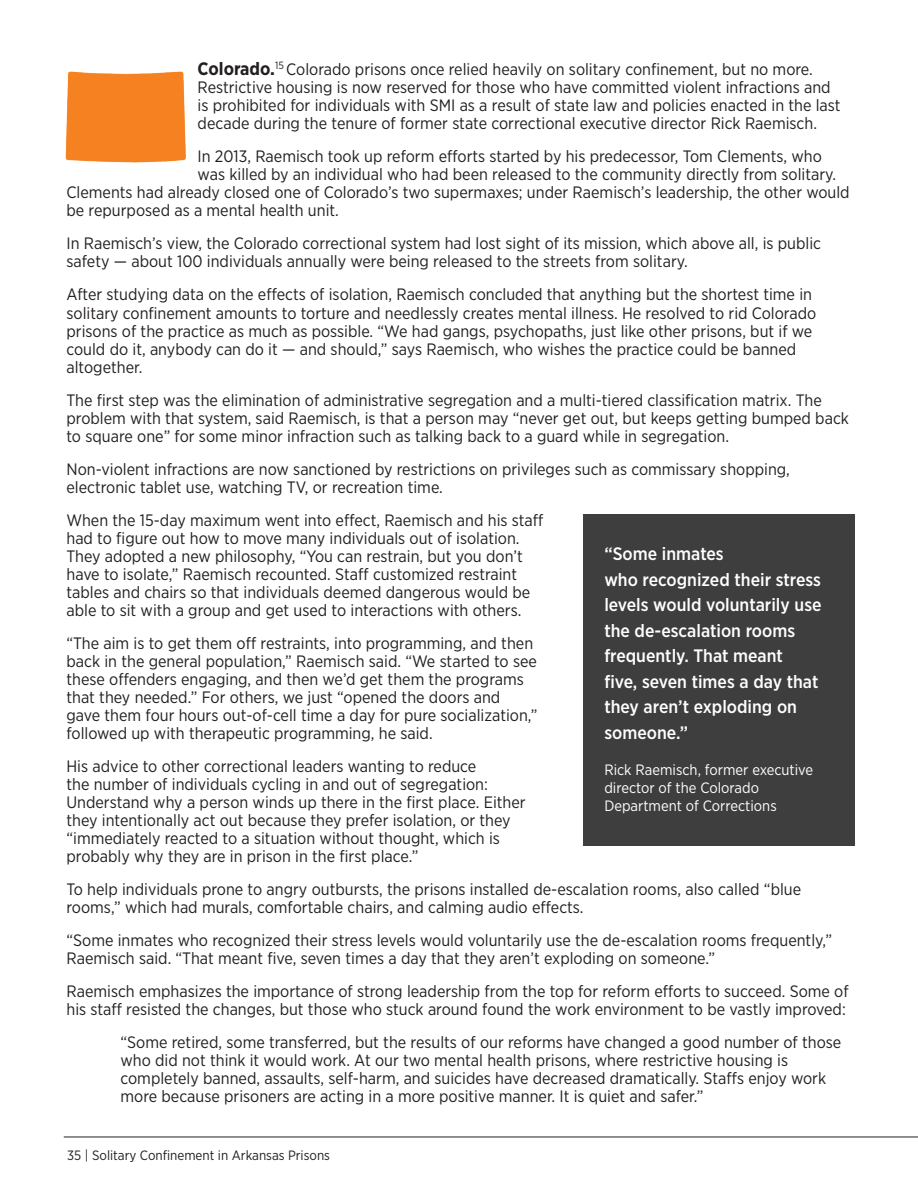
<style>
.page{position:relative;width:918px;height:1188px;background:#fff}
.page>*{position:absolute;margin:0;border:0;box-sizing:border-box;transform-origin:0 0}
.t1{font:500 18px/25.5px "Gotham Narrow";color:#fff}
.t2{font:16.5px/18px "Gotham Narrow";color:#231f20}
.t3{font:15px/18px "Gotham Narrow";color:#fff}
.t4{font:13.5px "Gotham Narrow";color:#231f20}
.s1{font-weight:700;font-size:18px}
</style>
<div class="page">
<img style="left:65px;top:71px;width:121px;height:92px">
<div style="left:583px;top:514px;width:271px;height:332px;background:#3e3e3f"></div>
<hr style="left:64px;top:1137px;width:854px;height:1px;background:#231f20">
<p class="t2" style="left:198px;top:60px;width:644px"><span class="s1">Colorado.</span><sup>15</sup> Colorado prisons once relied heavily on solitary confinement, but no more.<br>Restrictive housing is now reserved for those who have committed violent infractions and is prohibited for individuals with SMI as a result of state law and policies enacted in the last decade during the tenure of former state correctional executive director Rick Raemisch.</p>
<p class="t2" style="left:198px;top:147px;width:626px">In 2013, Raemisch took up reform efforts started by his predecessor, Tom Clements, who</p>
<p class="t2" style="left:198px;top:165px;width:640px">was killed by an individual who had been released to the community directly from solitary.</p>
<p class="t2" style="left:66px;top:183px;width:785px">Clements had already closed one of Colorado’s two supermaxes; under Raemisch’s leadership, the other would</p>
<p class="t2" style="left:66px;top:201px;width:274px">be repurposed as a mental health unit.</p>
<p class="t2" style="left:66px;top:234px;width:756px">In Raemisch’s view, the Colorado correctional system had lost sight of its mission, which above all, is public safety — about 100 individuals annually were being released to the streets from solitary.</p>
<p class="t2" style="left:66px;top:285px;width:751px">After studying data on the effects of isolation, Raemisch concluded that anything but the shortest time in solitary confinement amounts to torture and needlessly creates mental illness. He resolved to rid Colorado prisons of the practice as much as possible. “We had gangs, psychopaths, just like other prisons, but if we could do it, anybody can do it — and should,” says Raemisch, who wishes the practice could be banned altogether.</p>
<p class="t2" style="left:66px;top:390px;width:784px">The first step was the elimination of administrative segregation and a multi-tiered classification matrix. The problem with that system, said Raemisch, is that a person may “never get out, but keeps getting bumped back to square one” for some minor infraction such as talking back to a guard while in segregation.</p>
<p class="t2" style="left:66px;top:459px;width:725px">Non-violent infractions are now sanctioned by restrictions on privileges such as commissary shopping, electronic tablet use, watching TV, or recreation time.</p>
<p class="t2" style="left:66px;top:510px;width:478px">When the 15-day maximum went into effect, Raemisch and his staff had to figure out how to move many individuals out of isolation.<br>They adopted a new philosophy, “You can restrain, but you don’t have to isolate,” Raemisch recounted. Staff customized restraint tables and chairs so that individuals deemed dangerous would be able to sit with a group and get used to interactions with others.</p>
<p class="t2" style="left:66px;top:633px;width:473px">“The aim is to get them off restraints, into programming, and then back in the general population,” Raemisch said. “We started to see these offenders engaging, and then we’d get them the programs that they needed.” For others, we just “opened the doors and gave them four hours out-of-cell time a day for pure socialization,” followed up with therapeutic programming, he said.</p>
<p class="t2" style="left:66px;top:756px;width:461px">His advice to other correctional leaders wanting to reduce<br>the number of individuals cycling in and out of segregation:<br>Understand why a person winds up there in the first place. Either they intentionally act out because they prefer isolation, or they “immediately reacted to a situation without thought, which is probably why they are in prison in the first place.”</p>
<p class="t2" style="left:66px;top:879px;width:736px">To help individuals prone to angry outbursts, the prisons installed de-escalation rooms, also called “blue rooms,” which had murals, comfortable chairs, and calming audio effects.</p>
<p class="t2" style="left:66px;top:930px;width:767px">“Some inmates who recognized their stress levels would voluntarily use the de-escalation rooms frequently,”<br>Raemisch said. “That meant five, seven times a day that they aren’t exploding on someone.”</p>
<p class="t2" style="left:66px;top:981px;width:784px">Raemisch emphasizes the importance of strong leadership from the top for reform efforts to succeed. Some of his staff resisted the changes, but those who stuck around found the work environment to be vastly improved:</p>
<p class="t2" style="left:120px;top:1032px;width:722px">“Some retired, some transferred, but the results of our reforms have changed a good number of those who did not think it would work. At our two mental health prisons, where restrictive housing is completely banned, assaults, self-harm, and suicides have decreased dramatically. Staffs enjoy work more because prisoners are acting in a more positive manner. It is quiet and safer.”</p>
<p class="t1" style="left:604px;top:541px;width:219px">“Some inmates<br>who recognized their stress levels would voluntarily use the de-escalation rooms frequently. That meant<br>five, seven times a day that they aren’t exploding on someone.”</p>
<p class="t3" style="left:604px;top:760px;width:210px">Rick Raemisch, former executive director of the Colorado<br>Department of Corrections</p>
<p class="t4" style="left:67px;top:1147px;width:264px">35 | Solitary Confinement in Arkansas Prisons</p>
</div>
